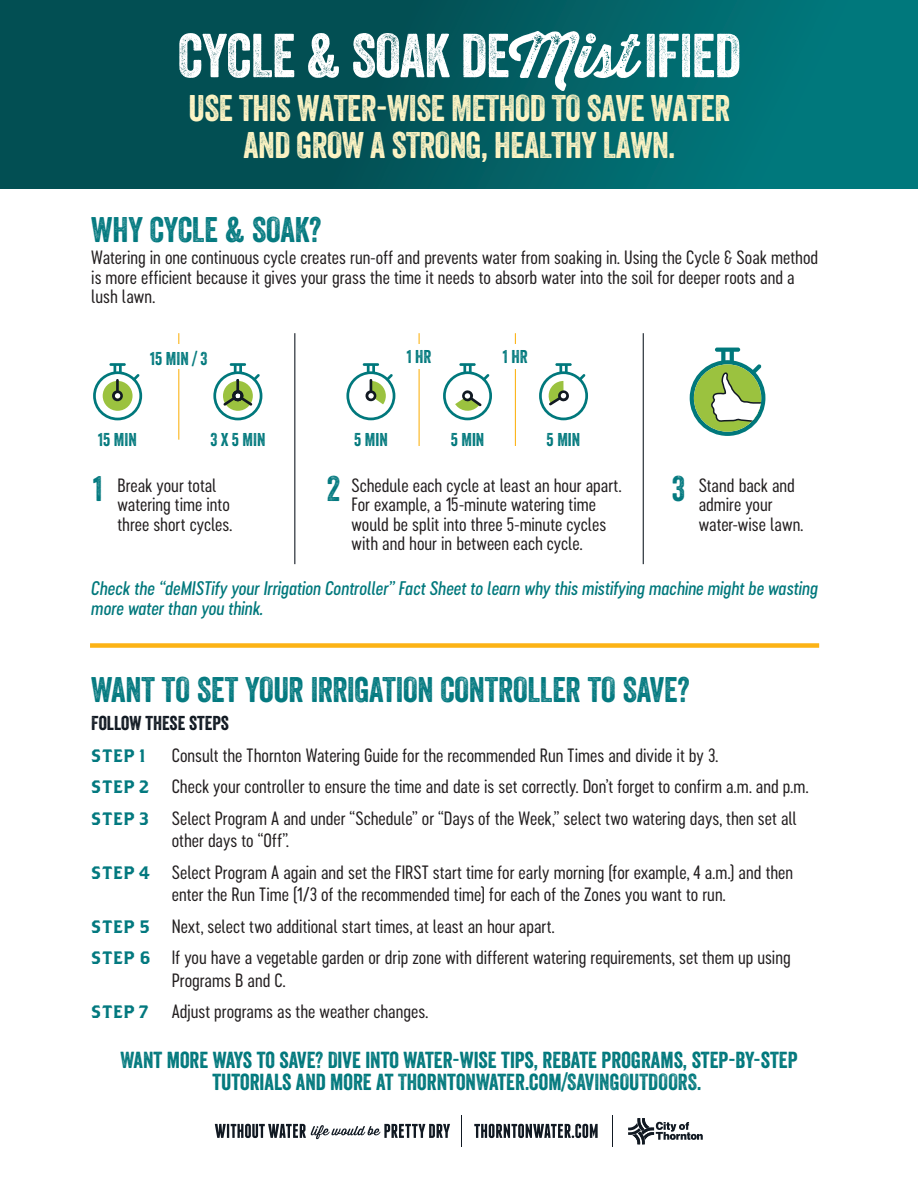
<style>
.page{position:relative;width:918px;height:1188px;background:#fff}
.page>*{position:absolute;margin:0;border:0;box-sizing:border-box;transform-origin:0 0}
.t1{font:60px "Veneer";letter-spacing:-.015em;color:#fff}
.t2{font:36px/37.5px "Veneer";letter-spacing:-.015em;color:#fef5c5;text-align:center}
.t3{font:34.5px "Veneer";letter-spacing:-.005em;color:#03797f}
.t4{font:22.5px/22.5px "Veneer";color:#00787c;text-align:center}
.t5{font:19.5px "Veneer";color:#111922}
.t6{font:18px/19.5px "Cervino Medium Neue";color:#231f20}
.t7{font:italic 18px/19.5px "Cervino Semi Bold Neue";color:#00787c}
.t8{font:18px "Veneer";color:#00787c}
.t9{font:18px "Brothers OT";letter-spacing:.03em;color:#03797f}
.s1{font-family:"Thirsty Rough Bol Two"}
.s2{font-family:"Brothers OT";color:#03797f}
</style>
<div class="page">
<div style="left:0;top:0;width:918px;height:189px;background:linear-gradient(to right,#034448,#01787d)"></div>
<hr style="left:178px;top:333px;width:1px;height:107px;background:#fcb315">
<hr style="left:515px;top:333px;width:1px;height:113px;background:#fcb315">
<div style="left:90px;top:643px;width:729px;height:5px;background:#fcb315"></div>
<hr style="left:419px;top:333px;width:1px;height:113px;background:#fcb315">
<div style="left:407px;top:345px;width:24px;height:24px;background:#fff"></div>
<div style="left:167px;top:345px;width:24px;height:24px;background:#fff"></div>
<div style="left:503px;top:345px;width:24px;height:24px;background:#fff"></div>
<svg style="left:346px;top:363px;width:49px;height:57px"></svg>
<svg style="left:443px;top:363px;width:49px;height:57px"></svg>
<svg style="left:539px;top:363px;width:49px;height:57px"></svg>
<svg style="left:690px;top:348px;width:75px;height:88px"></svg>
<svg style="left:93px;top:363px;width:49px;height:57px"></svg>
<svg style="left:213px;top:363px;width:49px;height:57px"></svg>
<hr style="left:294px;top:333px;width:1px;height:231px;background:#111922">
<hr style="left:643px;top:333px;width:1px;height:231px;background:#111922">
<svg style="left:628px;top:1118px;width:75px;height:26px"></svg>
<svg style="left:474px;top:1124px;width:124px;height:14px"></svg>
<svg style="left:215px;top:1124px;width:235px;height:15px"></svg>
<hr style="left:461px;top:1115px;width:1px;height:32px;background:#111922">
<hr style="left:612px;top:1115px;width:1px;height:32px;background:#111922">
<h1 class="t1" style="left:178px;top:19px;width:564px">CYCLE &amp; SOAK DE<span class="s1">Mist</span>IFIED</h1>
<h2 class="t2" style="left:188px;top:89px;width:543px">USE THIS WATER-WISE METHOD TO SAVE WATER<br>AND GROW A STRONG, HEALTHY LAWN.</h2>
<h3 class="t3" style="left:91px;top:208px;width:232px">WHY CYCLE &amp; SOAK?</h3>
<p class="t6" style="left:91px;top:248px;width:729px">Watering in one continuous cycle creates run-off and prevents water from soaking in. Using the Cycle &amp; Soak method is more efficient because it gives your grass the time it needs to absorb water into the soil for deeper roots and a lush lawn.</p>
<p class="t8" style="left:150px;top:347px;width:59px">15 MIN / 3</p>
<p class="t8" style="left:407px;top:346px;width:26px">1 HR</p>
<p class="t8" style="left:503px;top:346px;width:26px">1 HR</p>
<p class="t8" style="left:98px;top:429px;width:40px">15 MIN</p>
<p class="t8" style="left:210px;top:429px;width:57px">3 X 5 MIN</p>
<p class="t8" style="left:354px;top:429px;width:35px">5 MIN</p>
<p class="t8" style="left:451px;top:429px;width:35px">5 MIN</p>
<p class="t8" style="left:547px;top:429px;width:35px">5 MIN</p>
<h3 class="t3" style="left:93px;top:468px;width:11px">1</h3>
<h3 class="t3" style="left:327px;top:468px;width:15px">2</h3>
<h3 class="t3" style="left:672px;top:468px;width:15px">3</h3>
<p class="t6" style="left:117px;top:476px;width:116px">Break your total watering time into three short cycles.</p>
<p class="t6" style="left:351px;top:476px;width:272px">Schedule each cycle at least an hour apart.<br>For example, a 15-minute watering time would be split into three 5-minute cycles with and hour in between each cycle.</p>
<p class="t6" style="left:699px;top:476px;width:106px">Stand back and admire your water-wise lawn.</p>
<p class="t7" style="left:91px;top:579px;width:728px">Check the “deMISTify your Irrigation Controller” Fact Sheet to learn why this mistifying machine might be wasting more water than you think.</p>
<h3 class="t3" style="left:91px;top:668px;width:600px">WANT TO SET YOUR IRRIGATION CONTROLLER TO SAVE?</h3>
<p class="t5" style="left:91px;top:711px;width:139px">FOLLOW THESE STEPS</p>
<p class="t9" style="left:91px;top:747px;width:56px">STEP 1</p>
<p class="t6" style="left:91px;top:740px;width:719px;line-height:31.5px;text-indent:80px">Consult the Thornton Watering Guide for the recommended Run Times and divide it by 3.<br><span class="s2">STEP 2</span> Check your controller to ensure the time and date is set correctly. Don’t forget to confirm a.m. and p.m.<br><span class="s2">STEP 3</span> Select Program A and under “Schedule” or “Days of the Week,” select two watering days, then set all</p>
<p class="t6" style="left:91px;top:825px;width:703px;line-height:31.5px;text-indent:81px">other days to “Off”.<br><span class="s2">STEP 4</span> Select Program A again and set the FIRST start time for early morning (for example, 4 a.m.) and then</p>
<p class="t6" style="left:91px;top:879px;width:701px;line-height:31.5px;text-indent:81px">enter the Run Time (1/3 of the recommended time) for each of the Zones you want to run.<br><span class="s2">STEP 5</span> Next, select two additional start times, at least an hour apart.<br><span class="s2">STEP 6</span> If you have a vegetable garden or drip zone with different watering requirements, set them up using</p>
<p class="t6" style="left:172px;top:971px;width:115px">Programs B and C.</p>
<p class="t9" style="left:91px;top:1004px;width:59px">STEP 7</p>
<p class="t6" style="left:172px;top:1002px;width:258px">Adjust programs as the weather changes.</p>
<p class="t4" style="left:121px;top:1048px;width:679px">WANT MORE WAYS TO SAVE? DIVE INTO WATER-WISE TIPS, REBATE PROGRAMS, STEP-BY-STEP<br>TUTORIALS AND MORE AT THORNTONWATER.COM/SAVINGOUTDOORS.</p>
</div>
